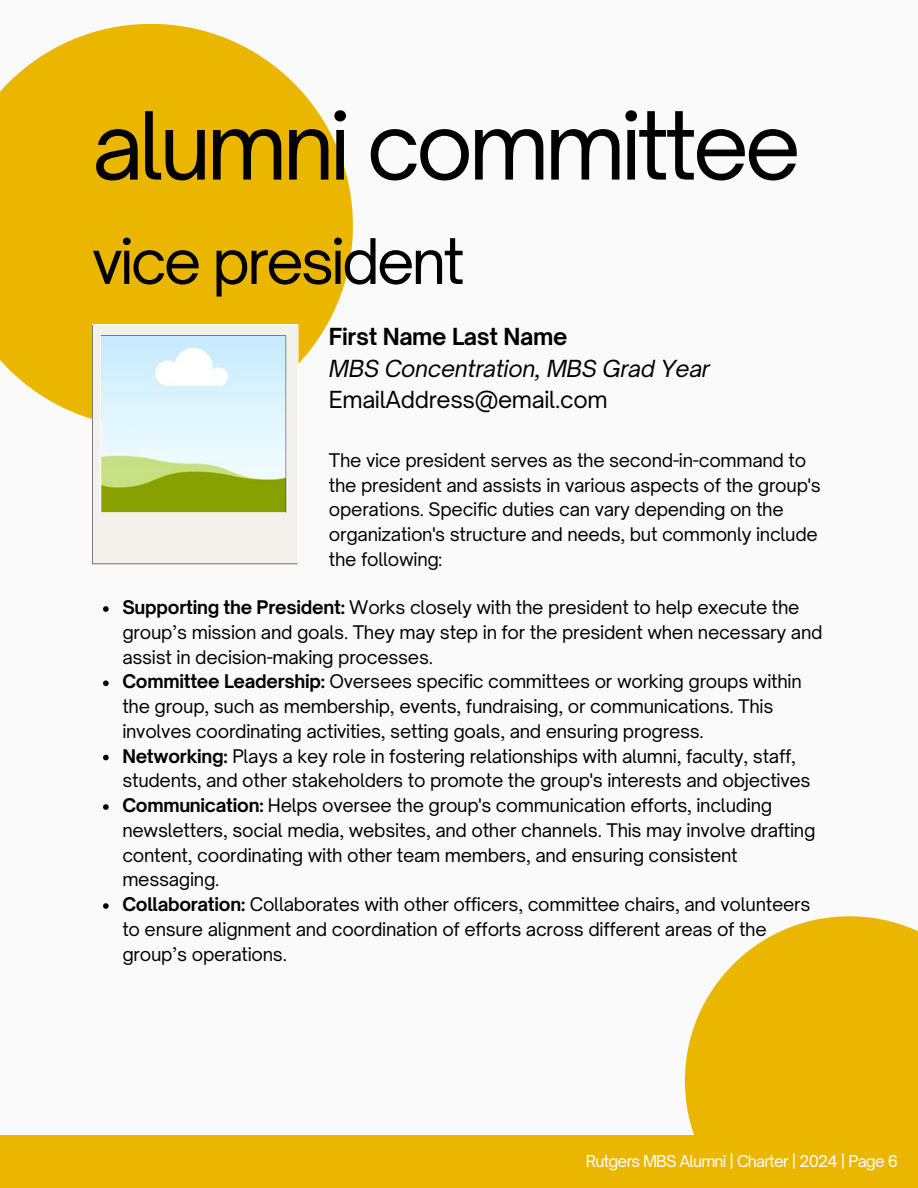
<style>
.page{position:relative;width:918px;height:1188px;background:#fafafa}
.page>*{position:absolute;margin:0;border:0;box-sizing:border-box;transform-origin:0 0}
.t1{font:89.7px "Open Sauce One";letter-spacing:-.05em;color:#000}
.t2{font:60px "Open Sauce One";letter-spacing:-.05em;color:#000}
.t3{font:italic 22.5px/31.5px "Open Sauce One";letter-spacing:-.015em;color:#000}
.t4{font:18px/24.8px "Open Sauce One";letter-spacing:-.015em;color:#000}
.t5{font:15.6px "Open Sauce One";letter-spacing:-.05em;color:#fff}
.s1{font-weight:700;font-style:normal}
.s2{font-style:normal}
.s3{font-weight:700}
</style>
<div class="page">
<div style="left:0;top:1136px;width:918px;height:52px;background:#ebb600"></div>
<svg style="left:0;top:24px;width:353px;height:395px;fill:#ebb600"></svg>
<div style="left:685px;top:916px;width:233px;height:272px;background:#ebb600"></div>
<svg style="left:92px;top:324px;width:207px;height:240px"></svg>
<svg style="left:103px;top:606px;width:6px;height:6px"></svg>
<svg style="left:103px;top:680px;width:6px;height:6px"></svg>
<svg style="left:103px;top:755px;width:6px;height:5px"></svg>
<svg style="left:103px;top:804px;width:6px;height:6px"></svg>
<svg style="left:103px;top:903px;width:6px;height:6px"></svg>
<h1 class="t1" style="left:92px;top:90px;width:711px">alumni committee</h1>
<h4 class="t2" style="left:92px;top:224px;width:374px">vice president</h4>
<h2 class="t3" style="left:329px;top:321px;width:383px"><span class="s1">First Name Last Name<br></span>MBS Concentration, MBS Grad Year<br><span class="s2">EmailAddress@email.com</span></h2>
<h3 class="t4" style="left:329px;top:448px;width:493px">The vice president serves as the second-in-command to the president and assists in various aspects of the group's operations. Specific duties can vary depending on the organization's structure and needs, but commonly include the following:</h3>
<p class="t4" style="left:122px;top:595px;width:702px"><span class="s3">Supporting the President:</span> Works closely with the president to help execute the group’s mission and goals. They may step in for the president when necessary and assist in decision-making processes.</p>
<p class="t4" style="left:122px;top:669px;width:681px"><span class="s3">Committee Leadership:</span> Oversees specific committees or working groups within the group, such as membership, events, fundraising, or communications. This involves coordinating activities, setting goals, and ensuring progress.</p>
<p class="t4" style="left:122px;top:743px;width:690px"><span class="s3">Networking:</span> Plays a key role in fostering relationships with alumni, faculty, staff, students, and other stakeholders to promote the group's interests and objectives</p>
<p class="t4" style="left:122px;top:793px;width:695px"><span class="s3">Communication:</span> Helps oversee the group's communication efforts, including newsletters, social media, websites, and other channels. This may involve drafting content, coordinating with other team members, and ensuring consistent messaging.</p>
<p class="t4" style="left:122px;top:892px;width:690px"><span class="s3">Collaboration:</span> Collaborates with other officers, committee chairs, and volunteers to ensure alignment and coordination of efforts across different areas of the group’s operations.</p>
<p class="t5" style="left:586px;top:1151px;width:313px">Rutgers MBS Alumni | Charter | 2024 | Page 6</p>
</div>
